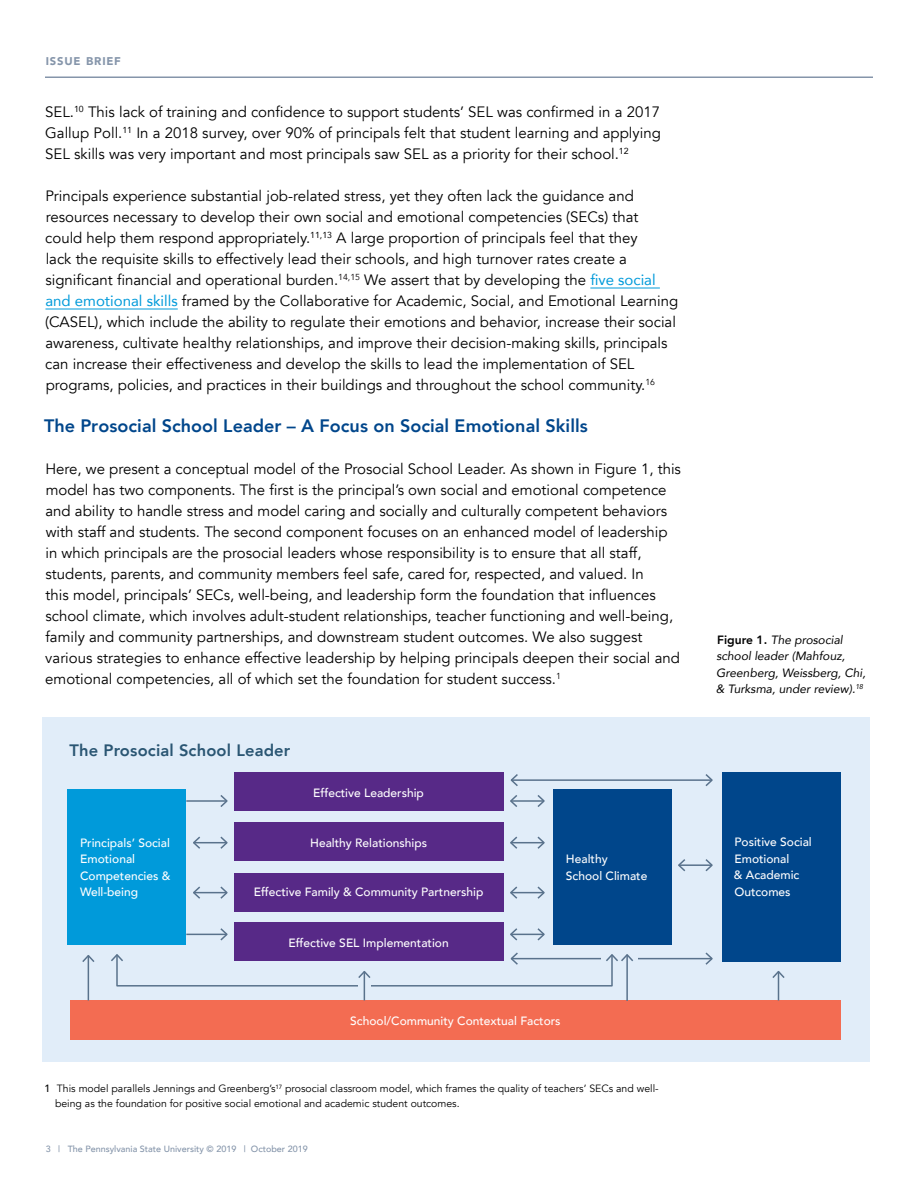
<style>
.page{position:relative;width:918px;height:1188px;background:#fff}
.page>*{position:absolute;margin:0;border:0;box-sizing:border-box;transform-origin:0 0}
.t1{font:800 18px "Avenir";letter-spacing:.005em;color:#00468b}
.t2{font:800 16.5px "Avenir";letter-spacing:.01em;color:#2a5673}
.t3{font:15px/21px "Avenir";color:#000}
.t4{font:500 12px/16.5px "Avenir";color:#fff}
.t5{font:italic 12px/16.5px "Avenir";color:#000}
.t6{font:11.25px "Avenir Black SC830";letter-spacing:.07em;color:#8595aa}
.t7{font:10.5px/15px "Avenir";color:#000}
.t8{font:500 9px "Avenir";color:#8595aa}
.s1{color:#009ada}
.s2{font-weight:500}
.s3{font-weight:800;font-style:normal}
</style>
<div class="page">
<hr style="left:45px;top:76px;width:828px;height:2px;background:#8595aa">
<hr style="left:590px;top:288px;width:70px;height:1px;background:#009ada">
<hr style="left:45px;top:309px;width:133px;height:1px;background:#009ada">
<div style="left:42px;top:717px;width:828px;height:345px;background:#e1edf9"></div>
<div style="left:68px;top:789px;width:118px;height:156px;background:#009ada"></div>
<div style="left:553px;top:789px;width:119px;height:156px;background:#00468b"></div>
<div style="left:722px;top:772px;width:119px;height:189px;background:#00468b"></div>
<div style="left:234px;top:772px;width:269px;height:40px;background:#572987"></div>
<div style="left:234px;top:822px;width:269px;height:39px;background:#572987"></div>
<div style="left:234px;top:873px;width:269px;height:39px;background:#572987"></div>
<div style="left:234px;top:922px;width:269px;height:40px;background:#572987"></div>
<div style="left:70px;top:1001px;width:771px;height:39px;background:#f36c52"></div>
<hr style="left:194px;top:842px;width:33px;height:1px;background:#59728c">
<svg style="left:193px;top:836px;width:9px;height:13px"></svg>
<svg style="left:219px;top:836px;width:9px;height:13px"></svg>
<hr style="left:186px;top:800px;width:41px;height:2px;background:#59728c">
<svg style="left:219px;top:795px;width:9px;height:12px"></svg>
<hr style="left:511px;top:800px;width:33px;height:2px;background:#59728c">
<svg style="left:536px;top:795px;width:9px;height:12px"></svg>
<hr style="left:186px;top:934px;width:41px;height:1px;background:#59728c">
<svg style="left:219px;top:928px;width:9px;height:13px"></svg>
<hr style="left:511px;top:934px;width:33px;height:1px;background:#59728c">
<svg style="left:510px;top:928px;width:9px;height:13px"></svg>
<svg style="left:536px;top:928px;width:9px;height:13px"></svg>
<hr style="left:511px;top:842px;width:33px;height:1px;background:#59728c">
<svg style="left:510px;top:836px;width:9px;height:13px"></svg>
<svg style="left:536px;top:836px;width:9px;height:13px"></svg>
<hr style="left:679px;top:864px;width:33px;height:2px;background:#59728c">
<svg style="left:678px;top:859px;width:9px;height:13px"></svg>
<svg style="left:704px;top:859px;width:9px;height:13px"></svg>
<hr style="left:511px;top:958px;width:201px;height:1px;background:#59728c">
<svg style="left:510px;top:952px;width:10px;height:13px"></svg>
<svg style="left:704px;top:952px;width:9px;height:13px"></svg>
<hr style="left:511px;top:779px;width:201px;height:2px;background:#59728c">
<svg style="left:510px;top:774px;width:10px;height:33px"></svg>
<svg style="left:704px;top:774px;width:9px;height:12px"></svg>
<hr style="left:194px;top:892px;width:33px;height:1px;background:#59728c">
<svg style="left:193px;top:886px;width:9px;height:13px"></svg>
<svg style="left:219px;top:886px;width:9px;height:13px"></svg>
<div style="left:601px;top:952px;width:37px;height:15px;background:#e1edf9"></div>
<hr style="left:511px;top:892px;width:33px;height:1px;background:#59728c">
<svg style="left:510px;top:886px;width:9px;height:13px"></svg>
<svg style="left:536px;top:886px;width:9px;height:13px"></svg>
<div style="left:116px;top:954px;width:497px;height:33px;border:2px solid #59728c"></div>
<svg style="left:111px;top:954px;width:14px;height:9px"></svg>
<hr style="left:88px;top:956px;width:1px;height:45px;background:#59728c">
<svg style="left:82px;top:955px;width:13px;height:9px"></svg>
<hr style="left:626px;top:955px;width:2px;height:46px;background:#59728c">
<svg style="left:604px;top:954px;width:29px;height:9px"></svg>
<svg style="left:357px;top:971px;width:15px;height:30px"></svg>
<svg style="left:771px;top:971px;width:15px;height:30px"></svg>
<p class="t6" style="left:46px;top:52px;width:77px">ISSUE BRIEF</p>
<p class="t3" style="left:45px;top:102px;width:617px;text-align:justify">SEL.<sup>10</sup> This lack of training and confidence to support students’ SEL was confirmed in a 2017<br>Gallup Poll.<sup>11</sup> In a 2018 survey, over 90% of principals felt that student learning and applying SEL skills was very important and most principals saw SEL as a priority for their school.<sup>12</sup></p>
<p class="t3" style="left:45px;top:186px;width:635px">Principals experience substantial job-related stress, yet they often lack the guidance and resources necessary to develop their own social and emotional competencies (SECs) that could help them respond appropriately.<sup>11,13</sup> A large proportion of principals feel that they<br>lack the requisite skills to effectively lead their schools, and high turnover rates create a significant financial and operational burden.<sup>14,15</sup> We assert that by developing the <span class="s1">five social and emotional skills</span> framed by the Collaborative for Academic, Social, and Emotional Learning (CASEL), which include the ability to regulate their emotions and behavior, increase their social awareness, cultivate healthy relationships, and improve their decision-making skills, principals can increase their effectiveness and develop the skills to lead the implementation of SEL programs, policies, and practices in their buildings and throughout the school community.<sup>16</sup></p>
<p class="t1" style="left:44px;top:412px;width:545px">The Prosocial School Leader – A Focus on Social Emotional Skills</p>
<p class="t3" style="left:45px;top:459px;width:637px">Here, we present a conceptual model of the Prosocial School Leader. As shown in Figure 1, this model has two components. The first is the principal’s own social and emotional competence and ability to handle stress and model caring and socially and culturally competent behaviors with staff and students. The second component focuses on an enhanced model of leadership in which principals are the prosocial leaders whose responsibility is to ensure that all staff, students, parents, and community members feel safe, cared for, respected, and valued. In<br>this model, principals’ SECs, well-being, and leadership form the foundation that influences school climate, which involves adult-student relationships, teacher functioning and well-being, family and community partnerships, and downstream student outcomes. We also suggest various strategies to enhance effective leadership by helping principals deepen their social and emotional competencies, all of which set the foundation for student success.<sup>1</sup></p>
<p class="t2" style="left:69px;top:737px;width:222px">The Prosocial School Leader</p>
<p class="t4" style="left:80px;top:834px;width:92px">Principals’ Social<br>Emotional<br>Competencies &amp;<br>Well-being</p>
<p class="t4" style="left:313px;top:783px;width:112px">Effective Leadership</p>
<p class="t4" style="left:310px;top:833px;width:118px">Healthy Relationships</p>
<p class="t4" style="left:254px;top:883px;width:231px">Effective Family &amp; Community Partnership</p>
<p class="t4" style="left:288px;top:933px;width:162px">Effective SEL Implementation</p>
<p class="t4" style="left:566px;top:850px;width:83px">Healthy<br>School Climate</p>
<p class="t4" style="left:350px;top:1012px;width:212px">School/Community Contextual Factors</p>
<p class="t7" style="left:55px;top:1081px;width:605px;text-indent:-10px"><span class="s2">1</span> This model parallels Jennings and Greenberg’s<sup>17</sup> prosocial classroom model, which frames the quality of teachers’ SECs and well&shy;being as the foundation for positive social emotional and academic student outcomes.</p>
<p class="t8" style="left:46px;top:1141px;width:263px">3 | The Pennsylvania State University © 2019 | October 2019</p>
<p class="t5" style="left:716px;top:631px;width:151px"><span class="s3">Figure 1.</span> The prosocial school leader (Mahfouz,<br>Greenberg, Weissberg, Chi, &amp; Turksma, under review).<sup>18</sup></p>
<p class="t4" style="left:734px;top:833px;width:79px">Positive Social<br>Emotional<br>&amp; Academic<br>Outcomes</p>
</div>
